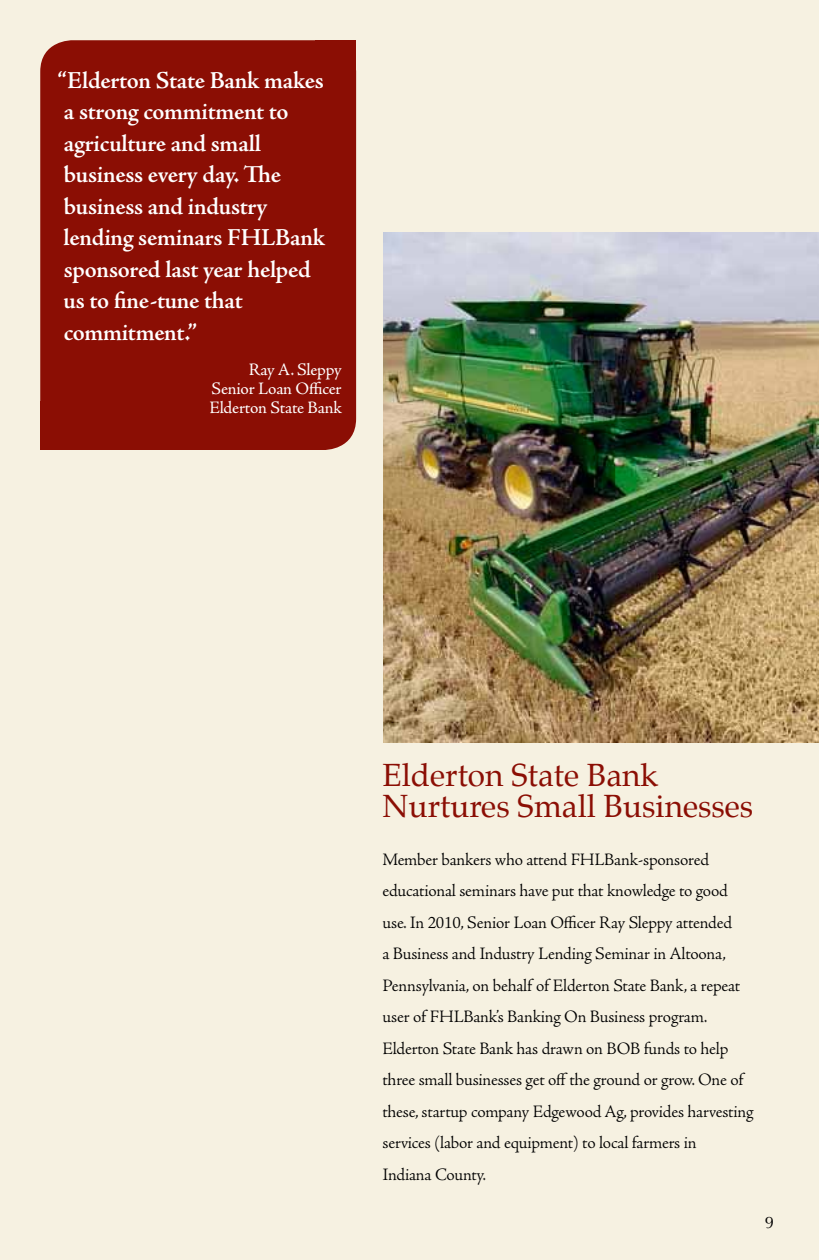
<style>
.page{position:relative;width:819px;height:1260px;background:#f6f1e1}
.page>*{position:absolute;margin:0;border:0;box-sizing:border-box;transform-origin:0 0}
.t1{font:31.5px/31.5px "Palatino";color:#8b0e04}
.t2{font:600 24.5px/31.5px "Adobe Jenson Pro";letter-spacing:-.015em;color:#fff}
.t3{font:300 17.5px/31.5px "Adobe Jenson Pro";letter-spacing:-.01em;color:#000}
.t4{font:17.5px/19.2px "Adobe Jenson Pro";letter-spacing:-.015em;color:#fff;text-align:justify}
.t5{font:16.62px "Optima";color:#000}
</style>
<div class="page">
<div style="left:40px;top:40px;width:316px;height:410px;background:#8b0e04;border-radius:32px"></div>
<div style="left:40px;top:402px;width:40px;height:48px;background:#8b0e04"></div>
<div style="left:316px;top:40px;width:40px;height:49px;background:#8b0e04"></div>
<img style="left:384px;top:233px;width:435px;height:509px">
<h2 class="t2" style="left:58px;top:65px;width:269px">“Elderton State Bank makes a strong commitment to agriculture and small business every day. The business and industry lending seminars FHLBank sponsored last year helped us to fine-tune that commitment.”</h2>
<p class="t4" style="left:209px;top:360px;width:134px;text-indent:39px">Ray A. Sleppy Senior Loan Officer Elderton State Bank</p>
<h1 class="t1" style="left:382px;top:759px;width:372px">Elderton State Bank<br>Nurtures Small Businesses</h1>
<p class="t3" style="left:382px;top:844px;width:372px">Member bankers who attend FHLBank-sponsored educational seminars have put that knowledge to good use. In 2010, Senior Loan Officer Ray Sleppy attended<br>a Business and Industry Lending Seminar in Altoona, Pennsylvania, on behalf of Elderton State Bank, a repeat user of FHLBank’s Banking On Business program.<br>Elderton State Bank has drawn on BOB funds to help three small businesses get off the ground or grow. One of these, startup company Edgewood Ag, provides harvesting services (labor and equipment) to local farmers in<br>Indiana County.</p>
<p class="t5" style="left:765px;top:1213px;width:11px">9</p>
</div>
